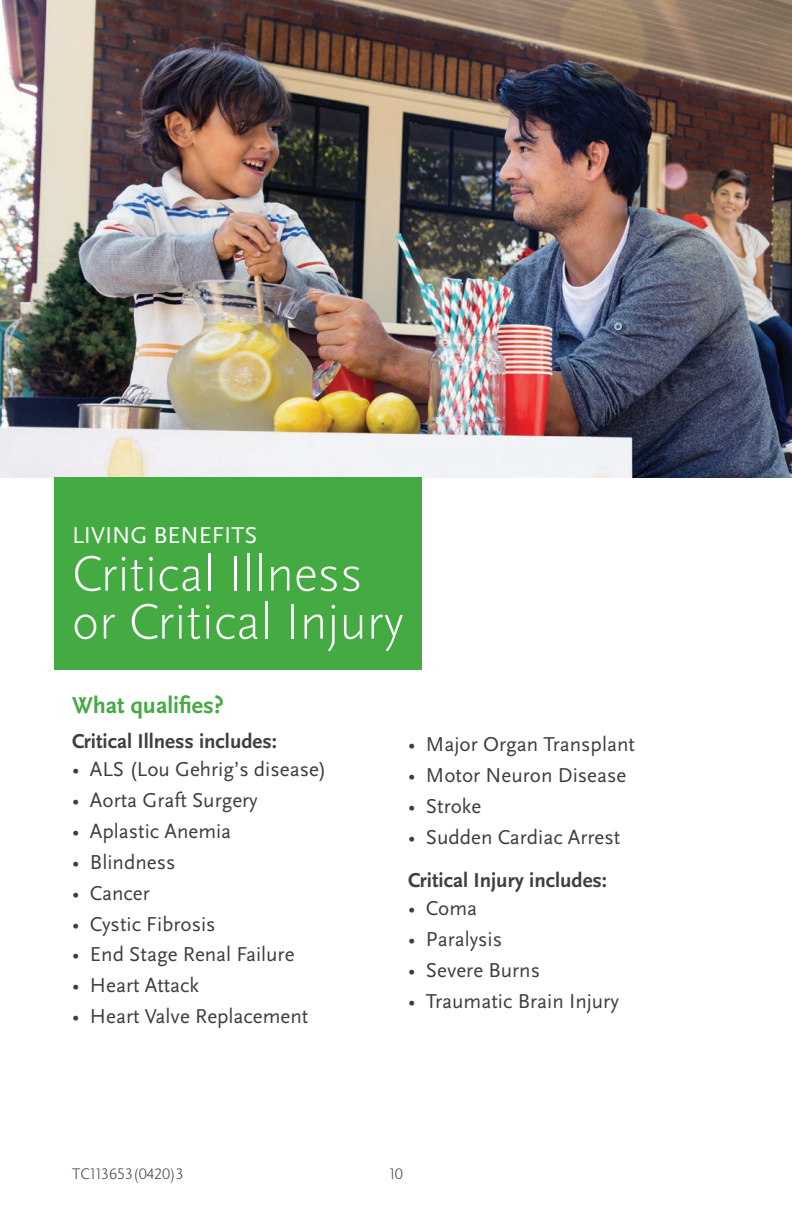
<style>
.page{position:relative;width:792px;height:1224px;background:#fff}
.page>*{position:absolute;margin:0;border:0;box-sizing:border-box;transform-origin:0 0}
.t1{font:300 52px/48px "Scala Sans OT";color:#fff}
.t2{font:24px "Scala Sans OT";color:#fff}
.t3{font:700 24px "Scala Sans OT";color:#44aa42}
.t4{font:21px "Scala Sans OT";color:#3e403b}
.t5{font:700 21px "Scala Sans OT";color:#3e403b}
.t6{font:300 16px "Scala Sans OT";color:#3e403b}
</style>
<div class="page">
<img style="left:0;top:0;width:792px;height:478px">
<div style="left:54px;top:477px;width:368px;height:193px;background:#44aa42"></div>
<p class="t2" style="left:72px;top:521px;width:187px">LIVING BENEFITS</p>
<h1 class="t1" style="left:72px;top:550px;width:333px">Critical Illness or Critical Injury</h1>
<p class="t3" style="left:72px;top:691px;width:153px">What qualifies?</p>
<p class="t5" style="left:72px;top:729px;width:207px">Critical Illness includes:</p>
<p class="t4" style="left:72px;top:757px;width:256px">• ALS (Lou Gehrig’s disease)</p>
<p class="t4" style="left:72px;top:788px;width:187px">• Aorta Graft Surgery</p>
<p class="t4" style="left:72px;top:819px;width:161px">• Aplastic Anemia</p>
<p class="t4" style="left:72px;top:849px;width:105px">• Blindness</p>
<p class="t4" style="left:72px;top:880px;width:79px">• Cancer</p>
<p class="t4" style="left:72px;top:911px;width:145px">• Cystic Fibrosis</p>
<p class="t4" style="left:72px;top:942px;width:224px">• End Stage Renal Failure</p>
<p class="t4" style="left:72px;top:973px;width:129px">• Heart Attack</p>
<p class="t4" style="left:72px;top:1004px;width:238px">• Heart Valve Replacement</p>
<p class="t4" style="left:408px;top:732px;width:229px">• Major Organ Transplant</p>
<p class="t4" style="left:408px;top:763px;width:220px">• Motor Neuron Disease</p>
<p class="t4" style="left:408px;top:794px;width:75px">• Stroke</p>
<p class="t4" style="left:408px;top:824px;width:214px">• Sudden Cardiac Arrest</p>
<p class="t5" style="left:408px;top:868px;width:201px">Critical Injury includes:</p>
<p class="t4" style="left:408px;top:896px;width:71px">• Coma</p>
<p class="t4" style="left:408px;top:927px;width:96px">• Paralysis</p>
<p class="t4" style="left:408px;top:958px;width:134px">• Severe Burns</p>
<p class="t4" style="left:408px;top:989px;width:212px">• Traumatic Brain Injury</p>
<p class="t6" style="left:72px;top:1165px;width:113px">TC113653(0420)3</p>
<p class="t6" style="left:389px;top:1165px;width:15px">10</p>
</div>
